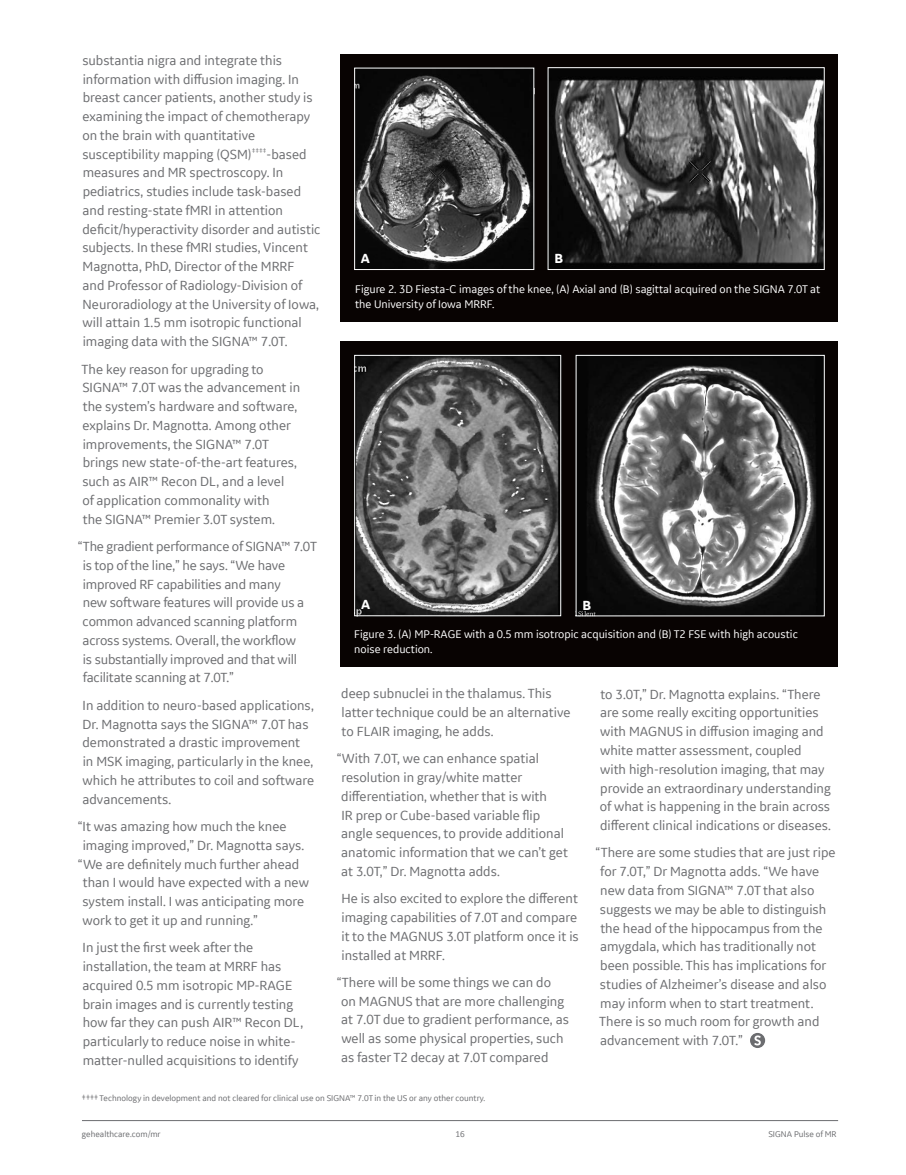
<style>
.page{position:relative;width:906px;height:1175px;background:#fff}
.page>*{position:absolute;margin:0;border:0;box-sizing:border-box;transform-origin:0 0}
.body_copy{font:14.25px/18.8px "GE Inspira Sans";color:#6c6d70}
.A_B_C_D_Labels{font:700 14.25px "GE Inspira Sans";color:#fff}
.caption_text{font:12px/15px "GE Inspira Sans";color:#fff}
.reference_copy{font:9px "GE Inspira Sans";color:#6c6d70}
</style>
<div class="page">
<div style="left:341px;top:54px;width:497px;height:267px;background:#080302"></div>
<img style="left:356px;top:75px;width:176px;height:193px">
<div style="left:354px;top:68px;width:180px;height:202px;border:1px solid #fff"></div>
<img style="left:552px;top:79px;width:270px;height:185px">
<div style="left:548px;top:67px;width:276px;height:203px;border:1px solid #fff"></div>
<div style="left:341px;top:342px;width:497px;height:325px;background:#080302"></div>
<img style="left:356px;top:357px;width:203px;height:257px">
<div style="left:354px;top:355px;width:207px;height:261px;border:1px solid #fff"></div>
<img style="left:578px;top:364px;width:239px;height:250px">
<div style="left:576px;top:355px;width:249px;height:261px;border:1px solid #fff"></div>
<svg style="left:750px;top:1033px;width:15px;height:15px"></svg>
<hr style="left:82px;top:1120px;width:756px;height:1px;background:#6c6d70">
<p class="body_copy" style="left:82px;top:50px;width:240px">substantia nigra and integrate this information with diffusion imaging. In breast cancer patients, another study is examining the impact of chemotherapy on the brain with quantitative susceptibility mapping (QSM)<sup>‡‡‡‡</sup>-based measures and MR spectroscopy. In pediatrics, studies include task-based and resting-state fMRI in attention deficit/hyperactivity disorder and autistic subjects. In these fMRI studies, Vincent Magnotta, PhD, Director of the MRRF<br>and Professor of Radiology-Division of Neuroradiology at the University of Iowa, will attain 1.5 mm isotropic functional imaging data with the SIGNA™ 7.0T.</p>
<p class="body_copy" style="left:82px;top:359px;width:220px">The key reason for upgrading to SIGNA™ 7.0T was the advancement in the system’s hardware and software, explains Dr. Magnotta. Among other improvements, the SIGNA™ 7.0T brings new state-of-the-art features, such as AIR™ Recon DL, and a level<br>of application commonality with<br>the SIGNA™ Premier 3.0T system.</p>
<p class="body_copy" style="left:82px;top:536px;width:236px;text-indent:-5px">“The gradient performance of SIGNA™ 7.0T is top of the line,” he says. “We have improved RF capabilities and many<br>new software features will provide us a common advanced scanning platform across systems. Overall, the workflow<br>is substantially improved and that will facilitate scanning at 7.0T.”</p>
<p class="body_copy" style="left:82px;top:695px;width:233px">In addition to neuro-based applications, Dr. Magnotta says the SIGNA™ 7.0T has demonstrated a drastic improvement in MSK imaging, particularly in the knee, which he attributes to coil and software advancements.</p>
<p class="body_copy" style="left:78px;top:816px;width:210px">“It was amazing how much the knee</p>
<p class="body_copy" style="left:83px;top:835px;width:223px">imaging improved,” Dr. Magnotta says.</p>
<p class="body_copy" style="left:78px;top:854px;width:223px">“We are definitely much further ahead</p>
<p class="body_copy" style="left:83px;top:873px;width:228px">than I would have expected with a new</p>
<p class="body_copy" style="left:82px;top:891px;width:223px">system install. I was anticipating more</p>
<p class="body_copy" style="left:83px;top:910px;width:177px">work to get it up and running.”</p>
<p class="body_copy" style="left:82px;top:937px;width:222px">In just the first week after the installation, the team at MRRF has acquired 0.5 mm isotropic MP-RAGE brain images and is currently testing how far they can push AIR™ Recon DL, particularly to reduce noise in white&shy;matter-nulled acquisitions to identify</p>
<p class="A_B_C_D_Labels" style="left:361px;top:250px;width:11px">A</p>
<p class="A_B_C_D_Labels" style="left:554px;top:250px;width:10px">B</p>
<p class="caption_text" style="left:355px;top:281px;width:466px">Figure 2. 3D Fiesta-C images of the knee, (A) Axial and (B) sagittal acquired on the SIGNA 7.0T at the University of Iowa MRRF.</p>
<p class="A_B_C_D_Labels" style="left:361px;top:596px;width:11px">A</p>
<p class="A_B_C_D_Labels" style="left:582px;top:596px;width:10px">B</p>
<p class="caption_text" style="left:354px;top:626px;width:445px">Figure 3. (A) MP-RAGE with a 0.5 mm isotropic acquisition and (B) T2 FSE with high acoustic noise reduction.</p>
<p class="body_copy" style="left:341px;top:684px;width:231px">deep subnuclei in the thalamus. This latter technique could be an alternative to FLAIR imaging, he adds.</p>
<p class="body_copy" style="left:341px;top:748px;width:228px;text-indent:-5px">“With 7.0T, we can enhance spatial resolution in gray/white matter differentiation, whether that is with<br>IR prep or Cube-based variable flip angle sequences, to provide additional anatomic information that we can’t get at 3.0T,” Dr. Magnotta adds.</p>
<p class="body_copy" style="left:341px;top:888px;width:239px;text-align:justify">He is also excited to explore the different imaging capabilities of 7.0T and compare it to the MAGNUS 3.0T platform once it is installed at MRRF.</p>
<p class="body_copy" style="left:341px;top:972px;width:229px;text-indent:-4px">“There will be some things we can do on MAGNUS that are more challenging at 7.0T due to gradient performance, as well as some physical properties, such as faster T2 decay at 7.0T compared</p>
<p class="body_copy" style="left:600px;top:684px;width:233px">to 3.0T,” Dr. Magnotta explains. “There are some really exciting opportunities with MAGNUS in diffusion imaging and white matter assessment, coupled<br>with high-resolution imaging, that may provide an extraordinary understanding of what is happening in the brain across different clinical indications or diseases.</p>
<p class="body_copy" style="left:595px;top:843px;width:242px">“There are some studies that are just ripe for 7.0T,” Dr Magnotta adds. “We have new data from SIGNA™ 7.0T that also suggests we may be able to distinguish the head of the hippocampus from the amygdala, which has traditionally not been possible. This has implications for studies of Alzheimer’s disease and also may inform when to start treatment.<br>There is so much room for growth and advancement with 7.0T.”</p>
<p class="reference_copy" style="left:82px;top:1092px;width:405px">‡‡‡‡ Technology in development and not cleared for clinical use on SIGNA™ 7.0T in the US or any other country.</p>
<p class="reference_copy" style="left:82px;top:1128px;width:80px">gehealthcare.com/mr</p>
<p class="reference_copy" style="left:455px;top:1128px;width:11px">16</p>
<p class="reference_copy" style="left:768px;top:1128px;width:70px">SIGNA Pulse of MR</p>
</div>
